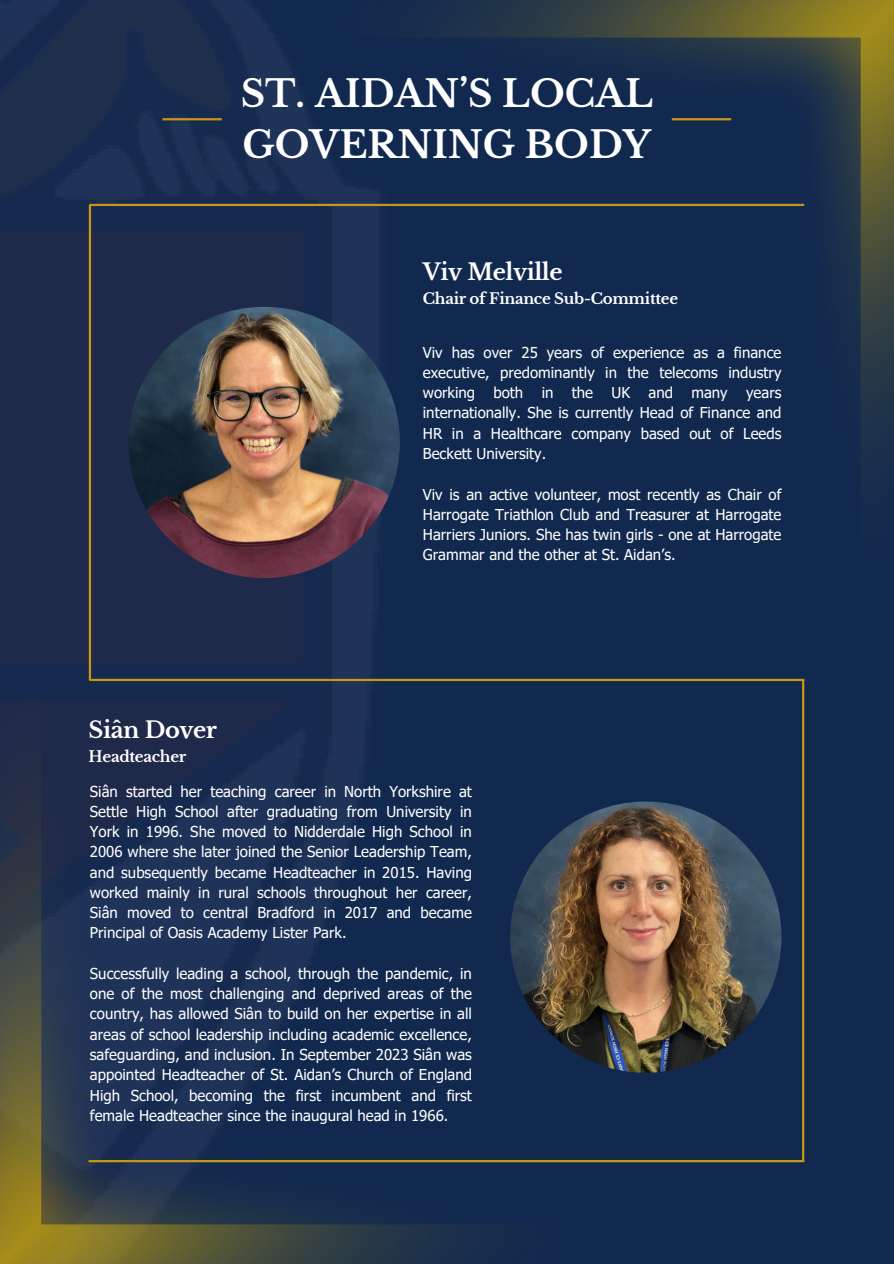
<style>
.page{position:relative;width:894px;height:1264px;background:#fff}
.page>*{position:absolute;margin:0;border:0;box-sizing:border-box;transform-origin:0 0}
.t1{font:700 36.9px/50.7px "Libre Baskerville";color:#fff}
.t2{font:700 22.5px "Libre Baskerville";letter-spacing:-.02em;color:#fff}
.t3{font:15px/20.2px "Tahoma";color:#fff;text-align:justify}
.t4{font:700 15px "Libre Baskerville";letter-spacing:-.02em;color:#fff}
</style>
<div class="page">
<img style="left:0;top:0;width:893px;height:1263px">
<hr style="left:89px;top:678px;width:715px;height:3px;background:#c89612">
<hr style="left:89px;top:204px;width:715px;height:2px;background:#c89612">
<hr style="left:89px;top:1159px;width:715px;height:3px;background:#c89612">
<hr style="left:89px;top:205px;width:2px;height:475px;background:#c89612">
<hr style="left:801px;top:680px;width:3px;height:481px;background:#c89612">
<img style="left:128px;top:307px;width:272px;height:271px;border-radius:50%">
<hr style="left:162px;top:118px;width:60px;height:2px;background:#c89612">
<img style="left:510px;top:801px;width:271px;height:271px;border-radius:50%">
<img style="left:0;top:620px;width:645px;height:643px">
<img style="left:256px;top:0;width:637px;height:641px">
<p class="t1" style="left:241px;top:69px;width:413px">ST. AIDAN’S LOCAL<br>GOVERNING BODY</p>
<p class="t2" style="left:423px;top:258px;width:141px">Viv Melville</p>
<p class="t4" style="left:423px;top:289px;width:257px">Chair of Finance Sub-Committee</p>
<p class="t2" style="left:89px;top:716px;width:130px">Siân Dover</p>
<p class="t4" style="left:89px;top:747px;width:99px">Headteacher</p>
<h2 class="t3" style="left:423px;top:341px;width:360px">Viv has over 25 years of experience as a finance executive, predominantly in the telecoms industry working both in the UK and many years internationally. She is currently Head of Finance and HR in a Healthcare company based out of Leeds Beckett University.</h2>
<p class="t3" style="left:423px;top:483px;width:360px">Viv is an active volunteer, most recently as Chair of Harrogate Triathlon Club and Treasurer at Harrogate Harriers Juniors. She has twin girls - one at Harrogate Grammar and the other at St. Aidan’s.</p>
<p class="t3" style="left:90px;top:780px;width:383px">Siân started her teaching career in North Yorkshire at Settle High School after graduating from University in York in 1996. She moved to Nidderdale High School in 2006 where she later joined the Senior Leadership Team, and subsequently became Headteacher in 2015. Having worked mainly in rural schools throughout her career, Siân moved to central Bradford in 2017 and became Principal of Oasis Academy Lister Park.</p>
<h1 class="t3" style="left:90px;top:962px;width:383px">Successfully leading a school, through the pandemic, in one of the most challenging and deprived areas of the country, has allowed Siân to build on her expertise in all areas of school leadership including academic excellence, safeguarding, and inclusion. In September 2023 Siân was appointed Headteacher of St. Aidan’s Church of England High School, becoming the first incumbent and first female Headteacher since the inaugural head in 1966.</h1>
</div>
